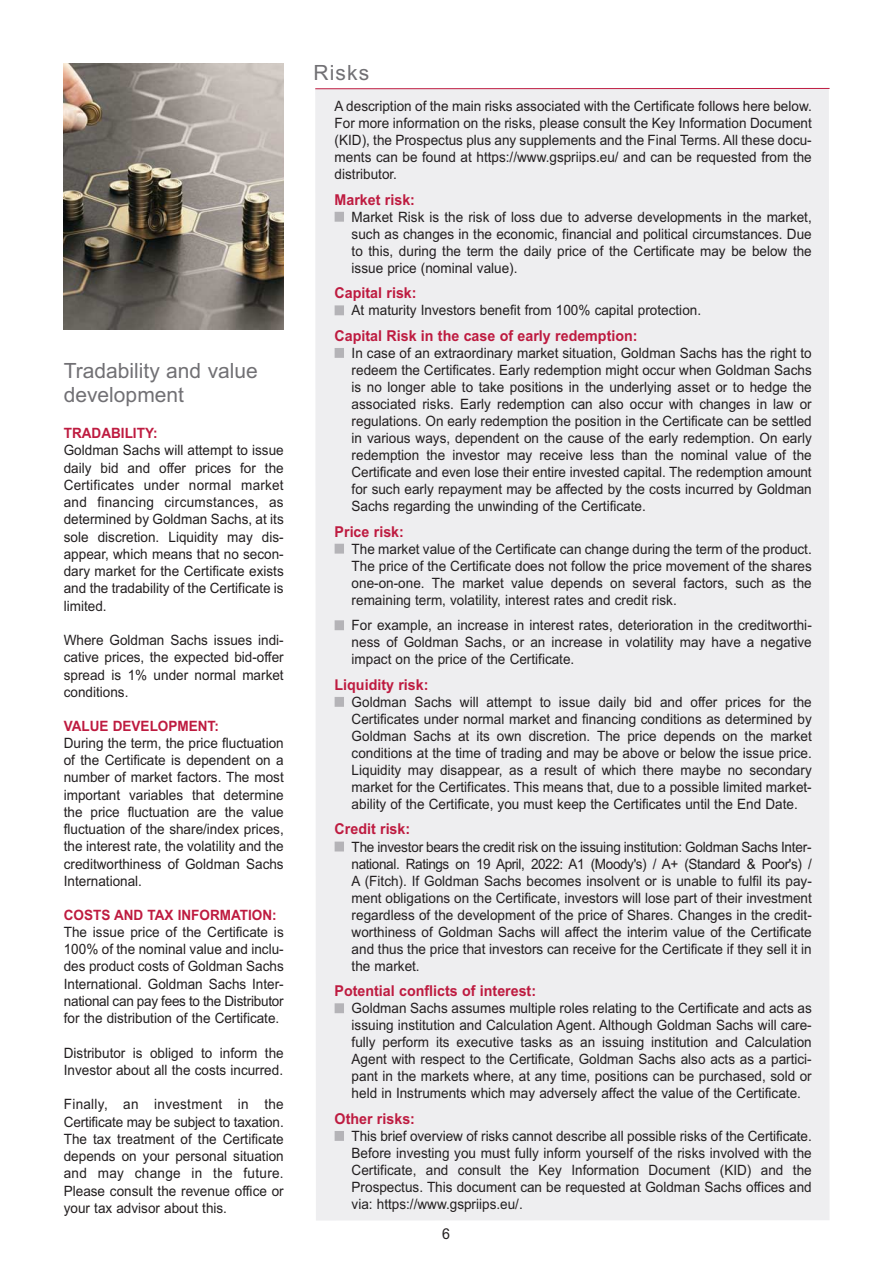
<style>
.page{position:relative;width:893px;height:1263px;background:#fff}
.page>*{position:absolute;margin:0;border:0;box-sizing:border-box;transform-origin:0 0}
.t1{font:21px/24px "Arial";color:#717074}
.t2{font:700 15px "Arial";color:#be1b40;scale:.95 1}
.t3{font:15px "Arial";color:#231f20;scale:.95 1}
.t4{font:14.25px/17px "Arial";color:#231f20;text-align:justify;scale:.95 1}
.t5{font:700 14.25px "Arial";color:#be1b40;scale:.95 1}
</style>
<div class="page">
<div style="left:315px;top:89px;width:514px;height:1131px;background:#eeeef0"></div>
<hr style="left:315px;top:88px;width:514px;height:1px;background:#be1b40">
<div style="left:335px;top:212px;width:9px;height:10px;background:#b4b3b7"></div>
<div style="left:335px;top:305px;width:9px;height:10px;background:#b4b3b7"></div>
<div style="left:335px;top:348px;width:9px;height:10px;background:#b4b3b7"></div>
<div style="left:335px;top:544px;width:9px;height:10px;background:#b4b3b7"></div>
<div style="left:335px;top:841px;width:9px;height:10px;background:#b4b3b7"></div>
<div style="left:335px;top:1003px;width:9px;height:10px;background:#b4b3b7"></div>
<div style="left:335px;top:1131px;width:9px;height:10px;background:#b4b3b7"></div>
<div style="left:335px;top:620px;width:9px;height:10px;background:#b4b3b7"></div>
<div style="left:335px;top:697px;width:9px;height:10px;background:#b4b3b7"></div>
<img style="left:64px;top:64px;width:220px;height:265px">
<p class="t1" style="left:64px;top:360px;width:196px">Tradability and value development</p>
<p class="t5" style="left:64px;top:428px;width:100px">TRADABILITY:</p>
<p class="t4" style="left:64px;top:443px;width:233px">Goldman Sachs will attempt to issue daily bid and offer prices for the Certificates under normal market and financing circumstances, as determined by Goldman Sachs, at its sole discretion. Liquidity may dis - appear, which means that no secon&shy;dary market for the Certificate exists and the tradability of the Certificate is limited.</p>
<p class="t4" style="left:64px;top:633px;width:233px">Where Goldman Sachs issues indi&shy;cative prices, the expected bid-offer spread is 1% under normal market conditions.</p>
<p class="t5" style="left:64px;top:720px;width:165px">VALUE DEVELOPMENT:</p>
<p class="t4" style="left:64px;top:736px;width:233px">During the term, the price fluctuation of the Certificate is dependent on a number of market factors. The most important variables that determine the price fluctuation are the value fluctuation of the share/index prices, the interest rate, the volatility and the creditworthiness of Goldman Sachs International.</p>
<p class="t5" style="left:64px;top:909px;width:226px">COSTS AND TAX INFORMATION:</p>
<p class="t4" style="left:64px;top:925px;width:233px">The issue price of the Certificate is 100% of the nominal value and in clu&shy;des product costs of Goldman Sachs International. Goldman Sachs Inter&shy;national can pay fees to the Dis tri butor for the distribution of the Certificate.</p>
<p class="t4" style="left:64px;top:1045px;width:233px">Distributor is obliged to inform the<br>Investor about all the costs incurred.</p>
<p class="t4" style="left:64px;top:1097px;width:233px">Finally, an investment in the Certificate may be subject to taxation.<br>The tax treatment of the Certificate depends on your personal situation and may change in the future.<br>Please consult the revenue office or your tax advisor about this.</p>
<p class="t1" style="left:313px;top:62px;width:58px">Risks</p>
<p class="t4" style="left:335px;top:99px;width:504px">A description of the main risks associated with the Certificate follows here below.<br>For more information on the risks, please consult the Key Information Document (KID), the Prospectus plus any supplements and the Final Terms. All these docu&shy;ments can be found at https://www.gspriips.eu/ and can be requested from the distributor.</p>
<p class="t2" style="left:335px;top:194px;width:86px">Market risk:</p>
<p class="t4" style="left:352px;top:210px;width:486px">Market Risk is the risk of loss due to adverse developments in the market, such as changes in the economic, financial and political circumstances. Due to this, during the term the daily price of the Certificate may be below the issue price (nominal value).</p>
<p class="t2" style="left:335px;top:288px;width:88px">Capital risk:</p>
<p class="t4" style="left:352px;top:303px;width:369px">At maturity Investors benefit from 100% capital protection.</p>
<p class="t2" style="left:335px;top:330px;width:320px">Capital Risk in the case of early redemption:</p>
<p class="t4" style="left:352px;top:346px;width:486px">In case of an extraordinary market situation, Goldman Sachs has the right to redeem the Certificates. Early redemption might occur when Goldman Sachs is no longer able to take positions in the underlying asset or to hedge the associated risks. Early redemption can also occur with changes in law or regulations. On early redemption the position in the Certificate can be settled in various ways, dependent on the cause of the early redemption. On early redemption the investor may receive less than the nominal value of the Certificate and even lose their entire invested capital. The redemption amount for such early repayment may be affected by the costs incurred by Goldman Sachs regarding the unwinding of the Certificate.</p>
<p class="t2" style="left:335px;top:526px;width:74px">Price risk:</p>
<p class="t4" style="left:352px;top:541px;width:486px">The market value of the Certificate can change during the term of the product.<br>The price of the Certificate does not follow the price movement of the shares one-on-one. The market value depends on several factors, such as the remaining term, volatility, interest rates and credit risk.</p>
<p class="t4" style="left:352px;top:618px;width:486px">For example, an increase in interest rates, deterioration in the creditworthi&shy;ness of Goldman Sachs, or an increase in volatility may have a negative impact on the price of the Certificate.</p>
<p class="t2" style="left:335px;top:679px;width:100px">Liquidity risk:</p>
<p class="t4" style="left:352px;top:695px;width:486px">Goldman Sachs will attempt to issue daily bid and offer prices for the Certificates under normal market and financing conditions as determined by Goldman Sachs at its own discretion. The price depends on the market conditions at the time of trading and may be above or below the issue price.<br>Liquidity may disappear, as a result of which there maybe no secondary market for the Certificates. This means that, due to a possible limited market&shy;ability of the Certificate, you must keep the Certificates until the End Date.</p>
<p class="t2" style="left:335px;top:824px;width:81px">Credit risk:</p>
<p class="t4" style="left:352px;top:839px;width:486px">The investor bears the credit risk on the issuing institution: Goldman Sachs Inter - national. Ratings on 19 April, 2022: A1 (Moody's) / A+ (Standard &amp; Poor's) / A (Fitch). If Goldman Sachs becomes insolvent or is unable to fulfil its pay&shy;ment obligations on the Certificate, investors will lose part of their investment regardless of the development of the price of Shares. Changes in the credit - worthiness of Goldman Sachs will affect the interim value of the Certificate and thus the price that investors can receive for the Certificate if they sell it in the market.</p>
<p class="t2" style="left:335px;top:985px;width:214px">Potential conflicts of interest:</p>
<p class="t4" style="left:352px;top:1001px;width:486px">Goldman Sachs assumes multiple roles relating to the Certificate and acts as issuing institution and Calculation Agent. Although Goldman Sachs will care&shy;fully perform its executive tasks as an issuing institution and Calculation Agent with respect to the Certificate, Goldman Sachs also acts as a partici&shy;pant in the markets where, at any time, positions can be purchased, sold or held in Instruments which may adversely affect the value of the Certificate.</p>
<p class="t2" style="left:335px;top:1113px;width:86px">Other risks:</p>
<p class="t4" style="left:352px;top:1129px;width:486px">This brief overview of risks cannot describe all possible risks of the Certificate.<br>Before investing you must fully inform yourself of the risks involved with the Certificate, and consult the Key Information Document (KID) and the Prospectus. This document can be requested at Goldman Sachs offices and via: https://www.gspriips.eu/.</p>
<p class="t3" style="left:442px;top:1228px;width:10px">6</p>
</div>
